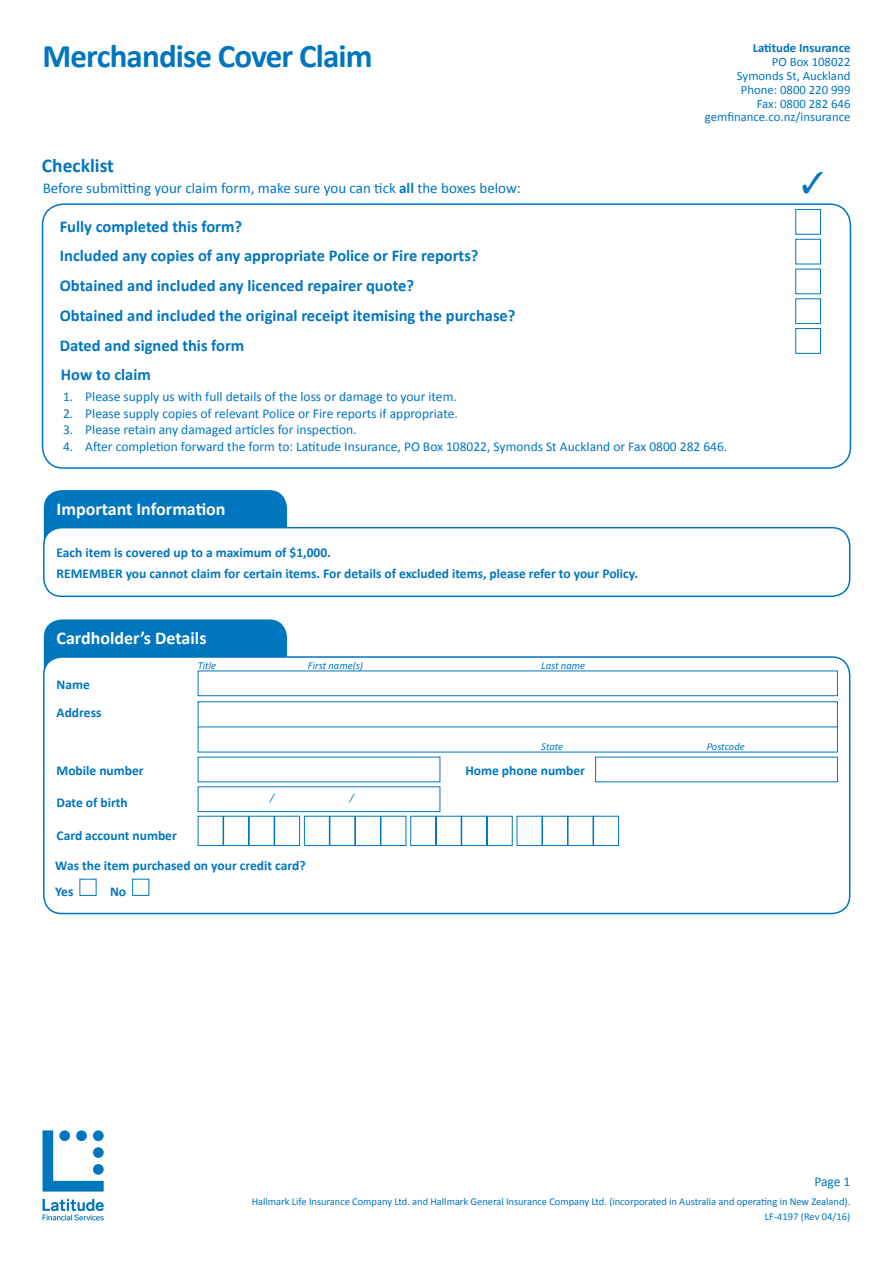
<style>
.page{position:relative;width:893px;height:1263px;background:#fff}
.page>*{position:absolute;margin:0;border:0;box-sizing:border-box;transform-origin:0 0}
.t1{font:700 33px "Calibri";letter-spacing:-.025em;color:#0076bf}
.t2{font:700 19.5px "Calibri";color:#0076bf}
.t3{font:700 18px "Calibri";color:#fff}
.t4{font:700 16.5px/29.7px "Calibri";color:#0076bf}
.t5{font:15px "Calibri";color:#0076bf}
.t6{font:13.5px "Calibri";color:#0076bf}
.t7{font:700 13.5px/20.7px "Calibri";color:#0076bf}
.t8{font:12.75px/13.8px "Calibri";color:#0076bf;text-align:right}
.t9{font:700 12.75px "Calibri";color:#0076bf}
.t10{font:10.5px/15.3px "Calibri";letter-spacing:-.005em;color:#0076bf;text-align:right}
.t11{font:italic 10.5px "Calibri";color:#0076bf}
.s1{font-weight:700}
</style>
<div class="page">
<svg style="left:43px;top:1130px;width:61px;height:90px"></svg>
<div style="left:44px;top:490px;width:243px;height:70px;background:#0076bf;border-radius:18px"></div>
<div style="left:44px;top:528px;width:806px;height:68px;background:#fff;border-radius:18px"></div>
<div style="left:43px;top:527px;width:807px;height:70px;border:2px solid #0076bf;border-radius:18px"></div>
<div style="left:44px;top:619px;width:243px;height:71px;background:#0076bf;border-radius:18px"></div>
<div style="left:44px;top:657px;width:806px;height:256px;background:#fff;border-radius:18px"></div>
<div style="left:43px;top:656px;width:807px;height:258px;border:2px solid #0076bf;border-radius:18px"></div>
<div style="left:198px;top:671px;width:640px;height:25px;border:1px solid #0076bf"></div>
<div style="left:198px;top:786px;width:242px;height:26px;border:1px solid #0076bf"></div>
<hr style="left:198px;top:726px;width:640px;height:1px;background:#0076bf">
<svg style="left:197px;top:815px;width:422px;height:31px"></svg>
<div style="left:42px;top:203px;width:809px;height:266px;border:2px solid #0076bf;border-radius:21px"></div>
<div style="left:795px;top:209px;width:26px;height:26px;background:#fff;border:1px solid #0076bf"></div>
<div style="left:795px;top:298px;width:26px;height:26px;background:#fff;border:1px solid #0076bf"></div>
<div style="left:795px;top:328px;width:26px;height:26px;background:#fff;border:1px solid #0076bf"></div>
<div style="left:132px;top:879px;width:17px;height:17px;border:1px solid #0076bf"></div>
<h1 class="t1" style="left:43px;top:35px;width:332px">Merchandise Cover Claim</h1>
<h2 class="t2" style="left:42px;top:153px;width:74px">Checklist</h2>
<p class="t5" style="left:43px;top:179px;width:480px">Before submitting your claim form, make sure you can tick <span class="s1">all</span> the boxes below:</p>
<p class="t4" style="left:60px;top:211px;width:457px">Fully completed this form?<br>Included any copies of any appropriate Police or Fire reports?<br>Obtained and included any licenced repairer quote?<br>Obtained and included the original receipt itemising the purchase?<br>Dated and signed this form</p>
<p class="t9" style="left:753px;top:40px;width:99px">Latitude Insurance</p>
<p class="t8" style="left:705px;top:55px;width:147px">PO Box 108022<br>Symonds St, Auckland<br>Phone: 0800 220 999<br>Fax: 0800 282 646 gemfinance.co.nz/insurance</p>
<p class="t4" style="left:61px;top:360px;width:92px">How to claim</p>
<p class="t6" style="left:63px;top:388px;width:395px">1. Please supply us with full details of the loss or damage to your item.</p>
<p class="t6" style="left:63px;top:405px;width:396px">2. Please supply copies of relevant Police or Fire reports if appropriate.</p>
<p class="t6" style="left:63px;top:421px;width:295px">3. Please retain any damaged articles for inspection.</p>
<p class="t6" style="left:63px;top:438px;width:666px">4. After completion forward the form to: Latitude Insurance, PO Box 108022, Symonds St Auckland or Fax 0800 282 646.</p>
<h3 class="t3" style="left:57px;top:497px;width:171px">Important Information</h3>
<p class="t7" style="left:57px;top:542px;width:583px">Each item is covered up to a maximum of $1,000.<br>REMEMBER you cannot claim for certain items. For details of excluded items, please refer to your Policy.</p>
<h3 class="t3" style="left:57px;top:627px;width:151px">Cardholder’s Details</h3>
<p class="t7" style="left:57px;top:671px;width:46px;line-height:28px">Name<br>Address</p>
<p class="t11" style="left:198px;top:658px;width:20px">Title</p>
<p class="t11" style="left:308px;top:658px;width:57px">First name(s)</p>
<p class="t11" style="left:541px;top:658px;width:45px">Last name</p>
<p class="t11" style="left:541px;top:739px;width:23px">State</p>
<p class="t11" style="left:707px;top:739px;width:40px">Postcode</p>
<p class="t7" style="left:57px;top:760px;width:89px">Mobile number</p>
<p class="t7" style="left:465px;top:760px;width:121px">Home phone number</p>
<p class="t7" style="left:57px;top:792px;width:73px">Date of birth</p>
<p class="t7" style="left:57px;top:825px;width:122px">Card account number</p>
<p class="t11" style="left:270px;top:790px;width:6px">/</p>
<p class="t11" style="left:350px;top:790px;width:6px">/</p>
<p class="t7" style="left:55px;top:852px;width:252px;line-height:25.8px">Was the item purchased on your credit card?<br>Yes</p>
<p class="t7" style="left:110px;top:881px;width:18px">No</p>
<p class="t6" style="left:814px;top:1173px;width:38px">Page 1</p>
<p class="t10" style="left:252px;top:1193px;width:600px">Hallmark Life Insurance Company Ltd. and Hallmark General Insurance Company Ltd. (incorporated in Australia and operating in New Zealand).<br>LF-4197 (Rev 04/16)</p>
</div>
